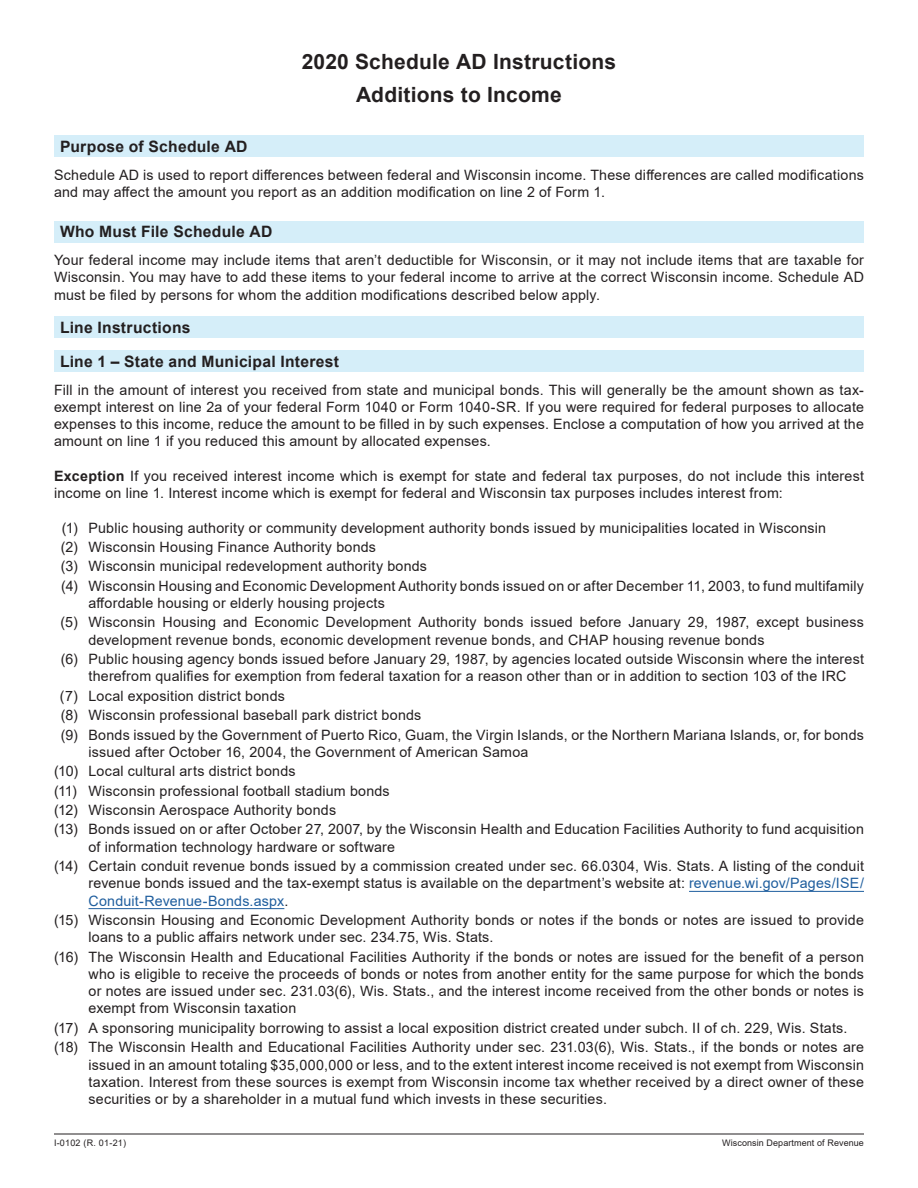
<style>
.page{position:relative;width:918px;height:1188px;background:#fff}
.page>*{position:absolute;margin:0;border:0;box-sizing:border-box;transform-origin:0 0}
.t1{font:700 21px "Arial";letter-spacing:.01em;color:#231f20}
.t2{font:700 15.6px "Arial";letter-spacing:.015em;color:#231f20}
.Body_Text{font:14.25px/17.2px "Arial";letter-spacing:.015em;color:#231f20}
.t3{font:9px "Arial";letter-spacing:.01em;color:#231f20}
.s1{font-weight:700}
.s2{color:#1f5e9e}
</style>
<div class="page">
<hr style="left:54px;top:1134px;width:810px;height:1px;background:#231f20">
<div style="left:54px;top:350px;width:810px;height:22px;background:#d5eef9"></div>
<div style="left:54px;top:316px;width:810px;height:22px;background:#d5eef9"></div>
<div style="left:54px;top:221px;width:810px;height:22px;background:#d5eef9"></div>
<div style="left:54px;top:135px;width:810px;height:22px;background:#d5eef9"></div>
<hr style="left:689px;top:891px;width:175px;height:1px;background:#1f5e9e">
<hr style="left:88px;top:908px;width:196px;height:1px;background:#1f5e9e">
<p class="t1" style="left:302px;top:47px;width:316px">2020 Schedule AD Instructions</p>
<p class="t1" style="left:356px;top:80px;width:207px">Additions to Income</p>
<p class="t2" style="left:60px;top:135px;width:189px">Purpose of Schedule AD</p>
<p class="Body_Text" style="left:54px;top:166px;width:811px">Schedule AD is used to report differences between federal and Wisconsin income. These differences are called modifications and may affect the amount you report as an addition modification on line 2 of Form 1.</p>
<p class="t2" style="left:60px;top:221px;width:214px">Who Must File Schedule AD</p>
<p class="Body_Text" style="left:54px;top:251px;width:812px;text-align:justify">Your federal income may include items that aren’t deductible for Wisconsin, or it may not include items that are taxable for Wisconsin. You may have to add these items to your federal income to arrive at the correct Wisconsin income. Schedule AD must be filed by persons for whom the addition modifications described below apply.</p>
<p class="t2" style="left:60px;top:317px;width:132px">Line Instructions</p>
<p class="t2" style="left:60px;top:350px;width:280px">Line 1 – State and Municipal Interest</p>
<p class="Body_Text" style="left:54px;top:381px;width:811px;text-align:justify">Fill in the amount of interest you received from state and municipal bonds. This will generally be the amount shown as tax&shy;exempt interest on line 2a of your federal Form 1040 or Form 1040-SR. If you were required for federal purposes to allocate expenses to this income, reduce the amount to be filled in by such expenses. Enclose a computation of how you arrived at the amount on line 1 if you reduced this amount by allocated expenses.</p>
<p class="Body_Text" style="left:54px;top:467px;width:811px"><span class="s1">Exception</span> If you received interest income which is exempt for state and federal tax purposes, do not include this interest income on line 1. Interest income which is exempt for federal and Wisconsin tax purposes includes interest from:</p>
<p class="Body_Text" style="left:62px;top:519px;width:766px">(1) Public housing authority or community development authority bonds issued by municipalities located in Wisconsin</p>
<p class="Body_Text" style="left:61px;top:538px;width:317px">(2) Wisconsin Housing Finance Authority bonds</p>
<p class="Body_Text" style="left:61px;top:558px;width:368px">(3) Wisconsin municipal redevelopment authority bonds</p>
<p class="Body_Text" style="left:88px;top:577px;width:777px;text-indent:-27px">(4) Wisconsin Housing and Economic Development Authority bonds issued on or after December 11, 2003, to fund multifamily affordable housing or elderly housing projects</p>
<p class="Body_Text" style="left:88px;top:614px;width:777px;text-indent:-28px">(5) Wisconsin Housing and Economic Development Authority bonds issued before January 29, 1987, except business development revenue bonds, economic development revenue bonds, and CHAP housing revenue bonds</p>
<p class="Body_Text" style="left:88px;top:650px;width:777px;text-indent:-28px">(6) Public housing agency bonds issued before January 29, 1987, by agencies located outside Wisconsin where the interest therefrom qualifies for exemption from federal taxation for a reason other than or in addition to section 103 of the IRC</p>
<p class="Body_Text" style="left:60px;top:687px;width:227px">(7) Local exposition district bonds</p>
<p class="Body_Text" style="left:61px;top:706px;width:362px">(8) Wisconsin professional baseball park district bonds</p>
<p class="Body_Text" style="left:88px;top:726px;width:777px;text-indent:-28px">(9) Bonds issued by the Government of Puerto Rico, Guam, the Virgin Islands, or the Northern Mariana Islands, or, for bonds issued after October 16, 2004, the Government of American Samoa</p>
<p class="Body_Text" style="left:54px;top:763px;width:243px">(10) Local cultural arts district bonds</p>
<p class="Body_Text" style="left:54px;top:782px;width:337px">(11) Wisconsin professional football stadium bonds</p>
<p class="Body_Text" style="left:54px;top:801px;width:284px">(12) Wisconsin Aerospace Authority bonds</p>
<p class="Body_Text" style="left:88px;top:821px;width:777px;text-indent:-34px">(13) Bonds issued on or after October 27, 2007, by the Wisconsin Health and Education Facilities Authority to fund acquisition of information technology hardware or software</p>
<p class="Body_Text" style="left:88px;top:857px;width:777px;text-align:justify;text-indent:-34px">(14) Certain conduit revenue bonds issued by a commission created under sec. 66.0304, Wis. Stats. A listing of the conduit revenue bonds issued and the tax-exempt status is available on the department’s website at: <span class="s2">revenue.wi.gov/Pages/ISE/ Conduit-Revenue-Bonds.aspx</span>.</p>
<p class="Body_Text" style="left:88px;top:911px;width:777px;text-indent:-34px">(15) Wisconsin Housing and Economic Development Authority bonds or notes if the bonds or notes are issued to provide loans to a public affairs network under sec. 234.75, Wis. Stats.</p>
<p class="Body_Text" style="left:88px;top:948px;width:777px;text-align:justify;text-indent:-34px">(16) The Wisconsin Health and Educational Facilities Authority if the bonds or notes are issued for the benefit of a person who is eligible to receive the proceeds of bonds or notes from another entity for the same purpose for which the bonds or notes are issued under sec. 231.03(6), Wis. Stats., and the interest income received from the other bonds or notes is exempt from Wisconsin taxation</p>
<p class="Body_Text" style="left:54px;top:1019px;width:795px">(17) A sponsoring municipality borrowing to assist a local exposition district created under subch. II of ch. 229, Wis. Stats.</p>
<p class="Body_Text" style="left:88px;top:1039px;width:777px;text-align:justify;text-indent:-34px">(18) The Wisconsin Health and Educational Facilities Authority under sec. 231.03(6), Wis. Stats., if the bonds or notes are issued in an amount totaling $35,000,000 or less, and to the extent interest income received is not exempt from Wisconsin taxation. Interest from these sources is exempt from Wisconsin income tax whether received by a direct owner of these securities or by a shareholder in a mutual fund which invests in these securities.</p>
<p class="t3" style="left:54px;top:1137px;width:74px">I-0102 (R. 01-21)</p>
<p class="t3" style="left:722px;top:1137px;width:143px">Wisconsin Department of Revenue</p>
</div>
